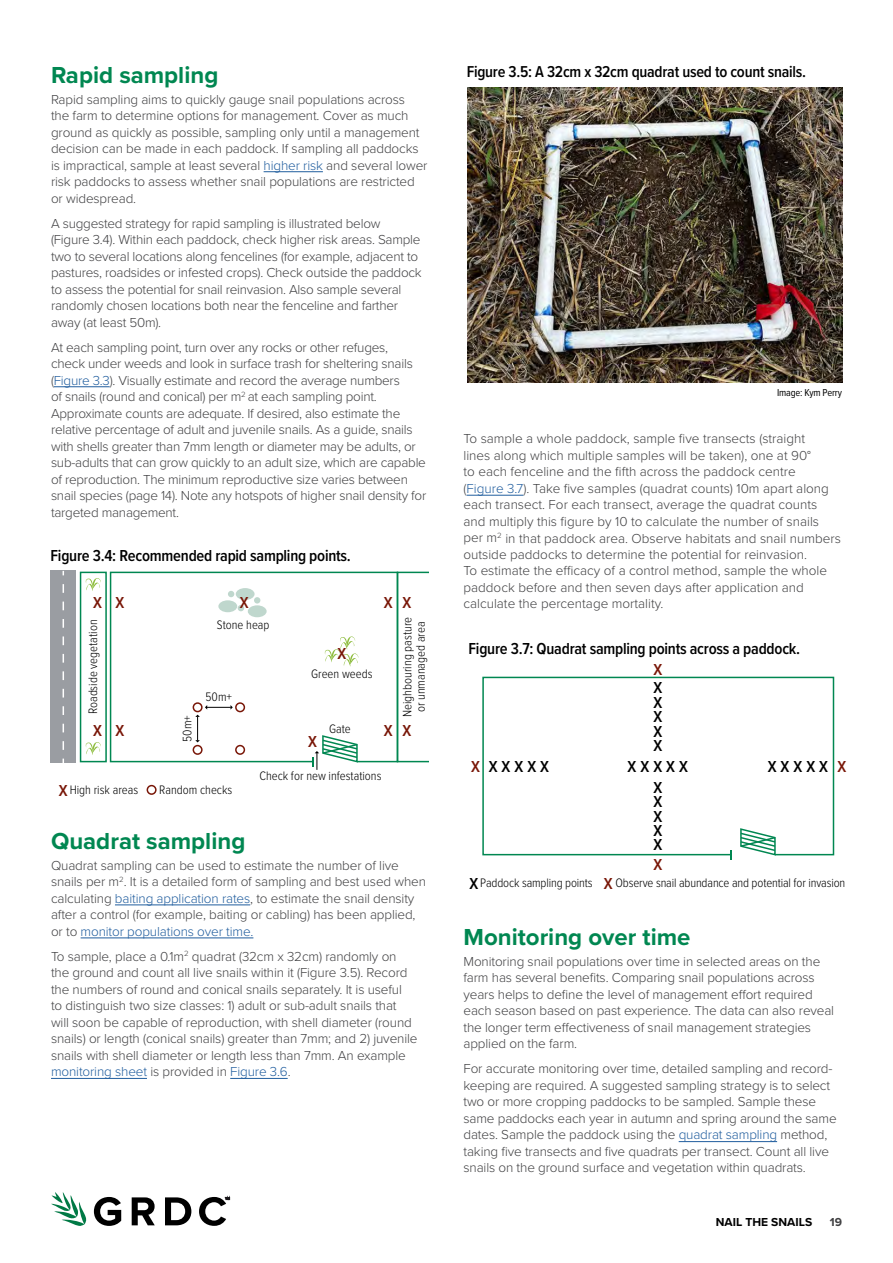
<style>
.page{position:relative;width:893px;height:1263px;background:#fff}
.page>*{position:absolute;margin:0;border:0;box-sizing:border-box;transform-origin:0 0}
.t1{font:700 24px "Proxima Nova";color:#008751}
.t2{font:600 16.5px/14.4px "Proxima Nova Cond";letter-spacing:-.015em;color:#000;text-align:justify}
.t3{font:600 16.5px "Proxima Nova Cond";color:#791708}
.t4{font:600 16.35px "Proxima Nova Cond";letter-spacing:-.015em;color:#000}
.t5{font:300 13.5px/16.5px "Proxima Nova";letter-spacing:-.01em;color:#404042}
.t6{font:300 12.75px/13.5px "Proxima Nova Cond";color:#000;text-align:center}
.t7{font:700 12px "Proxima Nova";color:#000}
.t8{font:700 12px "Proxima Nova";color:#404042}
.t9{font:10.35px "Proxima Nova Cond";letter-spacing:-.02em;color:#000}
.s1{color:#205d9e}
</style>
<div class="page">
<svg style="left:51px;top:1192px;width:36px;height:34px"></svg>
<svg style="left:94px;top:1197px;width:27px;height:29px"></svg>
<svg style="left:132px;top:1197px;width:23px;height:28px"></svg>
<svg style="left:165px;top:1197px;width:26px;height:28px"></svg>
<svg style="left:199px;top:1197px;width:31px;height:29px"></svg>
<hr style="left:264px;top:171px;width:59px;height:1px;background:#205d9e">
<hr style="left:54px;top:386px;width:56px;height:1px;background:#205d9e">
<hr style="left:115px;top:905px;width:135px;height:1px;background:#205d9e">
<hr style="left:81px;top:938px;width:172px;height:1px;background:#205d9e">
<hr style="left:51px;top:1078px;width:96px;height:1px;background:#205d9e">
<hr style="left:230px;top:1078px;width:58px;height:1px;background:#205d9e">
<hr style="left:467px;top:495px;width:56px;height:1px;background:#205d9e">
<hr style="left:679px;top:1141px;width:98px;height:1px;background:#205d9e">
<img style="left:467px;top:88px;width:376px;height:295px">
<div style="left:51px;top:571px;width:25px;height:192px;background:#9a9da2"></div>
<div style="left:80px;top:572px;width:27px;height:190px;border:2px solid #008751"></div>
<svg style="left:109px;top:571px;width:290px;height:192px"></svg>
<svg style="left:63px;top:584px;width:1px;height:179px"></svg>
<svg style="left:312px;top:734px;width:47px;height:36px"></svg>
<svg style="left:195px;top:705px;width:38px;height:37px"></svg>
<div style="left:218px;top:600px;width:19px;height:12px;background:#bfd7cd;border-radius:50%"></div>
<div style="left:236px;top:588px;width:19px;height:12px;background:#bfd7cd;border-radius:50%"></div>
<div style="left:248px;top:605px;width:19px;height:12px;background:#bfd7cd;border-radius:50%"></div>
<svg style="left:238px;top:605px;width:6px;height:6px"></svg>
<svg style="left:254px;top:597px;width:6px;height:6px"></svg>
<svg style="left:228px;top:591px;width:6px;height:6px"></svg>
<svg style="left:85px;top:578px;width:16px;height:13px"></svg>
<svg style="left:324px;top:636px;width:35px;height:31px"></svg>
<svg style="left:85px;top:742px;width:16px;height:13px"></svg>
<div style="left:193px;top:702px;width:10px;height:10px;border:2px solid #791708;border-radius:50%"></div>
<div style="left:235px;top:702px;width:10px;height:10px;border:2px solid #791708;border-radius:50%"></div>
<div style="left:193px;top:745px;width:10px;height:10px;border:2px solid #791708;border-radius:50%"></div>
<div style="left:147px;top:785px;width:10px;height:10px;border:2px solid #791708;border-radius:50%"></div>
<div style="left:235px;top:745px;width:10px;height:10px;border:2px solid #791708;border-radius:50%"></div>
<svg style="left:482px;top:676px;width:353px;height:180px"></svg>
<svg style="left:730px;top:850px;width:2px;height:9px"></svg>
<svg style="left:739px;top:827px;width:38px;height:29px"></svg>
<h1 class="t1" style="left:51px;top:57px;width:169px">Rapid sampling</h1>
<p class="t5" style="left:51px;top:90px;width:378px">Rapid sampling aims to quickly gauge snail populations across<br>the farm to determine options for management. Cover as much ground as quickly as possible, sampling only until a management decision can be made in each paddock. If sampling all paddocks is impractical, sample at least several <span class="s1">higher risk</span> and several lower risk paddocks to assess whether snail populations are restricted or widespread.</p>
<p class="t5" style="left:51px;top:214px;width:372px">A suggested strategy for rapid sampling is illustrated below (Figure 3.4). Within each paddock, check higher risk areas. Sample two to several locations along fencelines (for example, adjacent to pastures, roadsides or infested crops). Check outside the paddock to assess the potential for snail reinvasion. Also sample several randomly chosen locations both near the fenceline and farther away (at least 50m).</p>
<p class="t5" style="left:51px;top:338px;width:377px">At each sampling point, turn over any rocks or other refuges,<br>check under weeds and look in surface trash for sheltering snails (<span class="s1">Figure 3.3</span>). Visually estimate and record the average numbers<br>of snails (round and conical) per m<sup>2</sup> at each sampling point.<br>Approximate counts are adequate. If desired, also estimate the relative percentage of adult and juvenile snails. As a guide, snails with shells greater than 7mm length or diameter may be adults, or sub-adults that can grow quickly to an adult size, which are capable of reproduction. The minimum reproductive size varies between snail species (page 14). Note any hotspots of higher snail density for targeted management.</p>
<p class="t2" style="left:51px;top:548px;width:302px">Figure 3.4: Recommended rapid sampling points.</p>
<p class="t3" style="left:93px;top:590px;width:10px">X</p>
<p class="t3" style="left:115px;top:590px;width:10px">X</p>
<p class="t3" style="left:240px;top:590px;width:10px">X</p>
<p class="t3" style="left:384px;top:590px;width:10px">X</p>
<p class="t3" style="left:402px;top:590px;width:10px">X</p>
<p class="t4" style="left:467px;top:60px;width:341px">Figure 3.5: A 32cm x 32cm quadrat used to count snails.</p>
<p class="t9" style="left:777px;top:385px;width:66px">Image: Kym Perry</p>
<p class="t5" style="left:463px;top:430px;width:379px">To sample a whole paddock, sample five transects (straight<br>lines along which multiple samples will be taken), one at 90°<br>to each fenceline and the fifth across the paddock centre<br>(<span class="s1">Figure 3.7</span>). Take five samples (quadrat counts) 10m apart along each transect. For each transect, average the quadrat counts and multiply this figure by 10 to calculate the number of snails per m<sup>2</sup> in that paddock area. Observe habitats and snail numbers outside paddocks to determine the potential for reinvasion.<br>To estimate the efficacy of a control method, sample the whole paddock before and then seven days after application and calculate the percentage mortality.</p>
<p class="t6" style="left:85px;top:714px;width:96px;rotate:-90deg">Roadside vegetation</p>
<p class="t6" style="left:400px;top:717px;width:102px;rotate:-90deg">Neighbouring pasture or unmanaged area</p>
<p class="t6" style="left:217px;top:617px;width:54px">Stone heap</p>
<p class="t3" style="left:337px;top:641px;width:10px">X</p>
<p class="t2" style="left:469px;top:641px;width:333px">Figure 3.7: Quadrat sampling points across a paddock.</p>
<p class="t3" style="left:653px;top:657px;width:10px">X</p>
<p class="t2" style="left:653px;top:680px;width:10px">X X X X X</p>
<p class="t2" style="left:653px;top:780px;width:10px">X X X X X</p>
<p class="t6" style="left:311px;top:666px;width:63px">Green weeds</p>
<p class="t6" style="left:206px;top:690px;width:28px">50m+</p>
<p class="t6" style="left:180px;top:742px;width:28px;rotate:-90deg">50m+</p>
<p class="t6" style="left:329px;top:721px;width:23px">Gate</p>
<p class="t3" style="left:93px;top:718px;width:10px">X</p>
<p class="t3" style="left:115px;top:718px;width:10px">X</p>
<p class="t3" style="left:384px;top:718px;width:10px">X</p>
<p class="t3" style="left:402px;top:718px;width:10px">X</p>
<p class="t3" style="left:308px;top:729px;width:10px">X</p>
<p class="t3" style="left:471px;top:754px;width:10px">X</p>
<p class="t2" style="left:489px;top:758px;width:62px">XXXXX</p>
<p class="t2" style="left:628px;top:758px;width:62px">XXXXX</p>
<p class="t2" style="left:768px;top:758px;width:62px">XXXXX</p>
<p class="t3" style="left:838px;top:754px;width:10px">X</p>
<p class="t6" style="left:259px;top:769px;width:124px">Check for new infestations</p>
<p class="t3" style="left:59px;top:778px;width:10px">X</p>
<p class="t6" style="left:70px;top:783px;width:70px">High risk areas</p>
<p class="t6" style="left:159px;top:783px;width:74px">Random checks</p>
<h1 class="t1" style="left:51px;top:823px;width:196px">Quadrat sampling</h1>
<p class="t5" style="left:51px;top:856px;width:376px">Quadrat sampling can be used to estimate the number of live snails per m<sup>2</sup>. It is a detailed form of sampling and best used when calculating <span class="s1">baiting application rates</span>, to estimate the snail density after a control (for example, baiting or cabling) has been applied, or to <span class="s1">monitor populations over time.</span></p>
<p class="t5" style="left:51px;top:947px;width:368px">To sample, place a 0.1m<sup>2</sup> quadrat (32cm x 32cm) randomly on the ground and count all live snails within it (Figure 3.5). Record the numbers of round and conical snails separately. It is useful<br>to distinguish two size classes: 1) adult or sub-adult snails that will soon be capable of reproduction, with shell diameter (round snails) or length (conical snails) greater than 7mm; and 2) juvenile snails with shell diameter or length less than 7mm. An example <span class="s1">monitoring sheet</span> is provided in <span class="s1">Figure 3.6</span>.</p>
<p class="t3" style="left:653px;top:852px;width:10px">X</p>
<p class="t2" style="left:469px;top:875px;width:10px">X</p>
<p class="t3" style="left:604px;top:871px;width:10px">X</p>
<p class="t6" style="left:480px;top:876px;width:114px">Paddock sampling points</p>
<p class="t6" style="left:616px;top:876px;width:231px">Observe snail abundance and potential for invasion</p>
<h1 class="t1" style="left:463px;top:919px;width:228px">Monitoring over time</h1>
<p class="t5" style="left:463px;top:952px;width:372px">Monitoring snail populations over time in selected areas on the farm has several benefits. Comparing snail populations across years helps to define the level of management effort required each season based on past experience. The data can also reveal the longer term effectiveness of snail management strategies applied on the farm.</p>
<p class="t5" style="left:463px;top:1060px;width:375px">For accurate monitoring over time, detailed sampling and record&shy;keeping are required. A suggested sampling strategy is to select two or more cropping paddocks to be sampled. Sample these same paddocks each year in autumn and spring around the same dates. Sample the paddock using the <span class="s1">quadrat sampling</span> method, taking five transects and five quadrats per transect. Count all live snails on the ground surface and vegetation within quadrats.</p>
<p class="t7" style="left:716px;top:1213px;width:98px">NAIL THE SNAILS</p>
<p class="t8" style="left:830px;top:1213px;width:14px">19</p>
</div>
